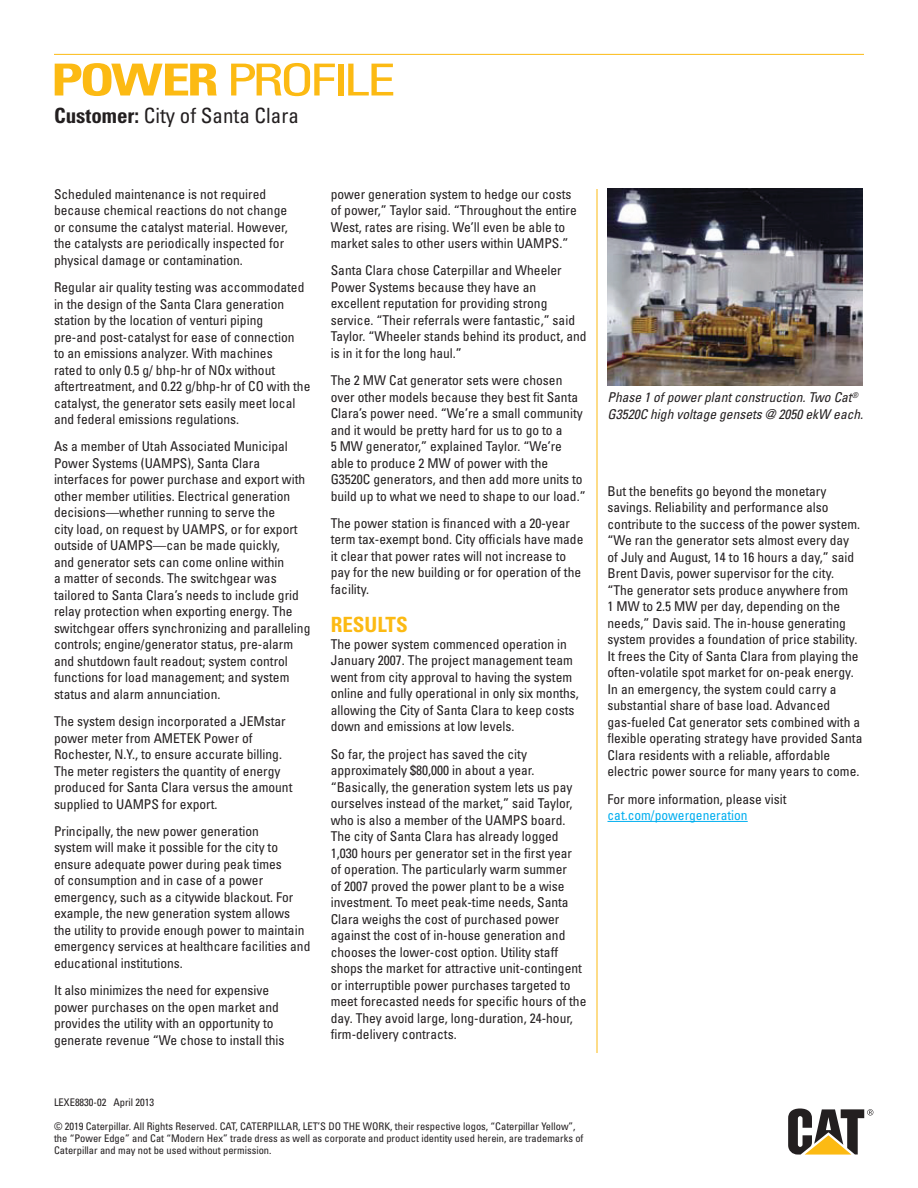
<style>
.page{position:relative;width:918px;height:1188px;background:#fff}
.page>*{position:absolute;margin:0;border:0;box-sizing:border-box;transform-origin:0 0}
.t1{font:condensed 44.1px "Univers LT Std";letter-spacing:-.08em;color:#fcba13;scale:1.3 1}
.t2{font:condensed 21px "Univers LT Std";color:#231f20}
.t3{font:700 condensed 21px "Univers LT Std";color:#fcba13}
.t4{font:condensed 13.5px/16.5px "Univers LT Std";color:#231f20}
.t5{font:italic condensed 13.5px/16.5px "Univers LT Std";color:#231f20}
.t6{font:condensed 13.5px "Univers LT Std";color:#00aeef}
.t7{font:condensed 10.5px/12px "Univers LT Std";color:#231f20}
.s1{font-weight:700}
</style>
<div class="page">
<svg style="left:788px;top:1108px;width:85px;height:47px"></svg>
<img style="left:608px;top:189px;width:255px;height:197px">
<hr style="left:597px;top:189px;width:1px;height:864px;background:#fcba13">
<hr style="left:54px;top:54px;width:810px;height:1px;background:#fcba13">
<hr style="left:608px;top:821px;width:140px;height:1px;background:#00aeef">
<h1 class="t1" style="left:51px;top:52px;width:267px"><span class="s1">POWER</span> PROFILE</h1>
<h2 class="t2" style="left:54px;top:102px;width:246px"><span class="s1">Customer:</span> City of Santa Clara</h2>
<p class="t4" style="left:54px;top:186px;width:235px">Scheduled maintenance is not required because chemical reactions do not change or consume the catalyst material. However, the catalysts are periodically inspected for physical damage or contamination.</p>
<p class="t4" style="left:54px;top:279px;width:258px">Regular air quality testing was accommodated in the design of the Santa Clara generation station by the location of venturi piping<br>pre-and post-catalyst for ease of connection<br>to an emissions analyzer. With machines<br>rated to only 0.5 g/ bhp-hr of NOx without aftertreatment, and 0.22 g/bhp-hr of CO with the catalyst, the generator sets easily meet local and federal emissions regulations.</p>
<p class="t4" style="left:54px;top:438px;width:258px">As a member of Utah Associated Municipal Power Systems (UAMPS), Santa Clara interfaces for power purchase and export with other member utilities. Electrical generation decisions—whether running to serve the<br>city load, on request by UAMPS, or for export outside of UAMPS—can be made quickly,<br>and generator sets can come online within<br>a matter of seconds. The switchgear was tailored to Santa Clara’s needs to include grid relay protection when exporting energy. The switchgear offers synchronizing and paralleling controls; engine/generator status, pre-alarm and shutdown fault readout; system control functions for load management; and system status and alarm annunciation.</p>
<p class="t4" style="left:54px;top:713px;width:240px">The system design incorporated a JEMstar power meter from AMETEK Power of Rochester, N.Y., to ensure accurate billing.<br>The meter registers the quantity of energy produced for Santa Clara versus the amount supplied to UAMPS for export.</p>
<p class="t4" style="left:54px;top:823px;width:258px">Principally, the new power generation<br>system will make it possible for the city to ensure adequate power during peak times<br>of consumption and in case of a power emergency, such as a citywide blackout. For example, the new generation system allows the utility to provide enough power to maintain emergency services at healthcare facilities and educational institutions.</p>
<p class="t4" style="left:54px;top:982px;width:232px">It also minimizes the need for expensive power purchases on the open market and provides the utility with an opportunity to generate revenue “We chose to install this</p>
<p class="t4" style="left:331px;top:185px;width:248px">power generation system to hedge our costs of power,” Taylor said. “Throughout the entire West, rates are rising. We’ll even be able to market sales to other users within UAMPS.”</p>
<p class="t4" style="left:331px;top:262px;width:257px">Santa Clara chose Caterpillar and Wheeler Power Systems because they have an excellent reputation for providing strong service. “Their referrals were fantastic,” said Taylor. “Wheeler stands behind its product, and is in it for the long haul.”</p>
<p class="t4" style="left:331px;top:372px;width:256px">The 2 MW Cat generator sets were chosen over other models because they best fit Santa Clara’s power need. “We’re a small community and it would be pretty hard for us to go to a<br>5 MW generator,” explained Taylor. “We’re able to produce 2 MW of power with the G3520C generators, and then add more units to build up to what we need to shape to our load.”</p>
<p class="t4" style="left:331px;top:515px;width:254px">The power station is financed with a 20-year term tax-exempt bond. City officials have made it clear that power rates will not increase to pay for the new building or for operation of the facility.</p>
<h2 class="t3" style="left:331px;top:612px;width:78px">RESULTS</h2>
<p class="t4" style="left:331px;top:636px;width:250px">The power system commenced operation in January 2007. The project management team went from city approval to having the system online and fully operational in only six months, allowing the City of Santa Clara to keep costs down and emissions at low levels.</p>
<p class="t4" style="left:331px;top:745px;width:257px">So far, the project has saved the city approximately $80,000 in about a year. “Basically, the generation system lets us pay ourselves instead of the market,” said Taylor, who is also a member of the UAMPS board.<br>The city of Santa Clara has already logged 1,030 hours per generator set in the first year<br>of operation. The particularly warm summer<br>of 2007 proved the power plant to be a wise investment. To meet peak-time needs, Santa Clara weighs the cost of purchased power against the cost of in-house generation and chooses the lower-cost option. Utility staff shops the market for attractive unit-contingent or interruptible power purchases targeted to meet forecasted needs for specific hours of the day. They avoid large, long-duration, 24-hour, firm-delivery contracts.</p>
<p class="t7" style="left:54px;top:1096px;width:102px">LEXE8830-02 April 2013</p>
<p class="t7" style="left:54px;top:1120px;width:531px">© 2019 Caterpillar. All Rights Reserved. CAT, CATERPILLAR, LET’S DO THE WORK, their respective logos, “Caterpillar Yellow”, the “Power Edge” and Cat “Modern Hex” trade dress as well as corporate and product identity used herein, are trademarks of<br>Caterpillar and may not be used without permission.</p>
<p class="t5" style="left:608px;top:389px;width:257px">Phase 1 of power plant construction. Two Cat<sup>®<br></sup>G3520C high voltage gensets @ 2050 ekW each.</p>
<p class="t4" style="left:608px;top:483px;width:256px">But the benefits go beyond the monetary savings. Reliability and performance also contribute to the success of the power system. “We ran the generator sets almost every day of July and August, 14 to 16 hours a day,” said Brent Davis, power supervisor for the city. “The generator sets produce anywhere from<br>1 MW to 2.5 MW per day, depending on the needs,” Davis said. The in-house generating system provides a foundation of price stability.<br>It frees the City of Santa Clara from playing the often-volatile spot market for on-peak energy.<br>In an emergency, the system could carry a substantial share of base load. Advanced gas-fueled Cat generator sets combined with a flexible operating strategy have provided Santa Clara residents with a reliable, affordable electric power source for many years to come.</p>
<p class="t4" style="left:608px;top:790px;width:181px">For more information, please visit</p>
<p class="t6" style="left:608px;top:807px;width:142px">cat.com/powergeneration</p>
</div>
